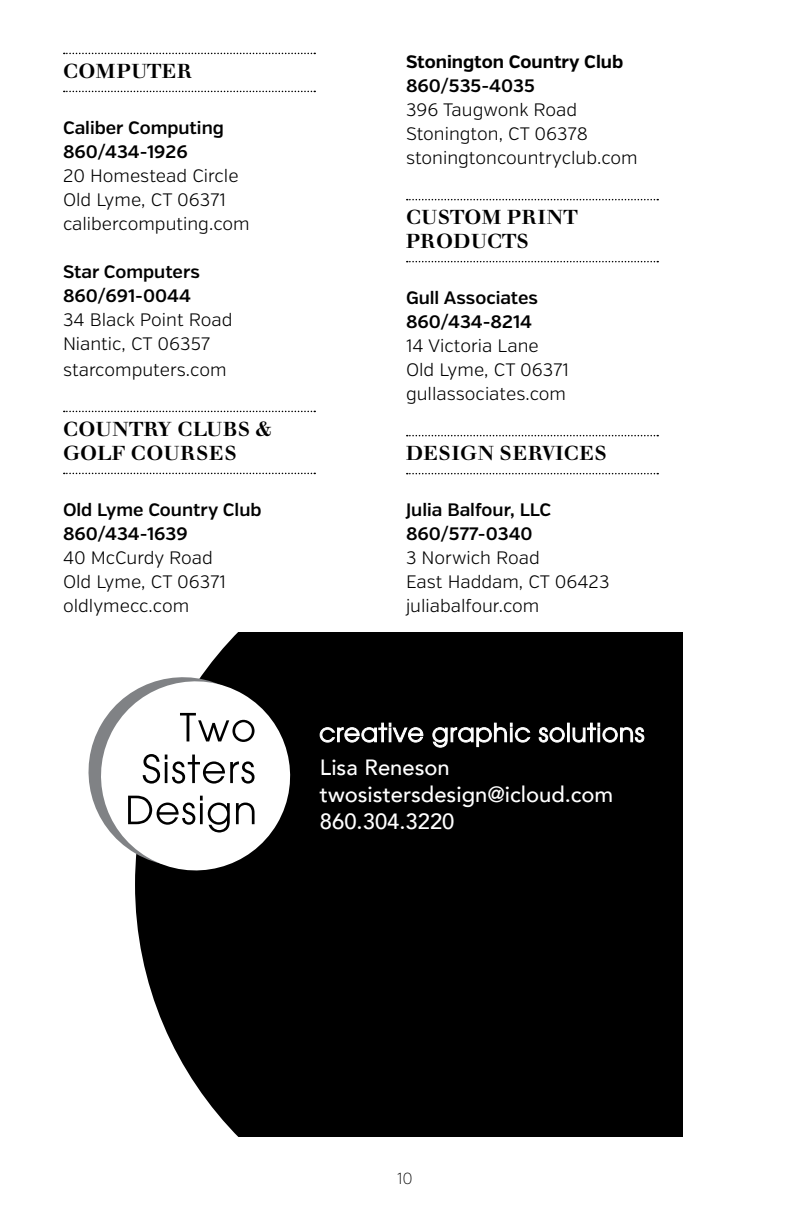
<style>
.page{position:relative;width:792px;height:1224px;background:#fff}
.page>*{position:absolute;margin:0;border:0;box-sizing:border-box;transform-origin:0 0}
.t1{font:500 22px/26.8px "Avenir";color:#fff}
.t2{font:500 20px/24px "Walbaum";letter-spacing:.02em;color:#000}
.t3{font:300 18px/24px "Verb";color:#000}
.t4{font:600 18px/24px "Verb";color:#000}
.t5{font:700 18px "Verb";color:#000}
.t6{font:200 16px "Verb";color:#000}
</style>
<div class="page">
<svg style="left:407px;top:199px;width:251px;height:1px"></svg>
<svg style="left:407px;top:261px;width:251px;height:1px"></svg>
<svg style="left:407px;top:435px;width:251px;height:1px"></svg>
<svg style="left:407px;top:473px;width:251px;height:1px"></svg>
<svg style="left:64px;top:53px;width:251px;height:1px"></svg>
<svg style="left:64px;top:91px;width:251px;height:1px"></svg>
<svg style="left:64px;top:411px;width:251px;height:1px"></svg>
<svg style="left:64px;top:473px;width:251px;height:1px"></svg>
<div style="left:135px;top:632px;width:547px;height:504px;background:#000"></div>
<svg style="left:135px;top:664px;width:156px;height:4px"></svg>
<svg style="left:88px;top:668px;width:216px;height:216px"></svg>
<svg style="left:143px;top:754px;width:112px;height:30px"></svg>
<svg style="left:128px;top:796px;width:127px;height:37px"></svg>
<svg style="left:180px;top:713px;width:75px;height:29px"></svg>
<svg style="left:320px;top:723px;width:324px;height:25px"></svg>
<p class="t2" style="left:63px;top:60px;width:131px">COMPUTER</p>
<p class="t4" style="left:63px;top:116px;width:162px">Caliber Computing<br>860/434-1926</p>
<p class="t3" style="left:63px;top:164px;width:188px">20 Homestead Circle<br>Old Lyme, CT 06371 calibercomputing.com</p>
<p class="t4" style="left:63px;top:260px;width:138px">Star Computers<br>860/691-0044</p>
<p class="t3" style="left:63px;top:308px;width:171px">34 Black Point Road<br>Niantic, CT 06357</p>
<p class="t3" style="left:63px;top:358px;width:165px">starcomputers.com</p>
<p class="t2" style="left:63px;top:418px;width:210px">COUNTRY CLUBS &amp;<br>GOLF COURSES</p>
<p class="t4" style="left:63px;top:498px;width:200px">Old Lyme Country Club<br>860/434-1639</p>
<p class="t3" style="left:63px;top:546px;width:164px">40 McCurdy Road<br>Old Lyme, CT 06371 oldlymecc.com</p>
<p class="t5" style="left:406px;top:51px;width:219px">Stonington Country Club</p>
<p class="t4" style="left:406px;top:74px;width:130px">860/535-4035</p>
<p class="t3" style="left:406px;top:98px;width:233px">396 Taugwonk Road<br>Stonington, CT 06378 stoningtoncountryclub.com</p>
<p class="t2" style="left:406px;top:206px;width:174px">CUSTOM PRINT<br>PRODUCTS</p>
<p class="t4" style="left:406px;top:286px;width:134px">Gull Associates<br>860/434-8214</p>
<p class="t3" style="left:406px;top:334px;width:164px">14 Victoria Lane<br>Old Lyme, CT 06371 gullassociates.com</p>
<p class="t2" style="left:406px;top:442px;width:202px">DESIGN SERVICES</p>
<p class="t4" style="left:406px;top:498px;width:147px">Julia Balfour, LLC<br>860/577-0340</p>
<p class="t3" style="left:406px;top:546px;width:205px">3 Norwich Road<br>East Haddam, CT 06423 juliabalfour.com</p>
<p class="t1" style="left:320px;top:753px;width:295px">Lisa Reneson twosistersdesign@icloud.com<br>860.304.3220</p>
<p class="t6" style="left:397px;top:1169px;width:17px">10</p>
</div>
